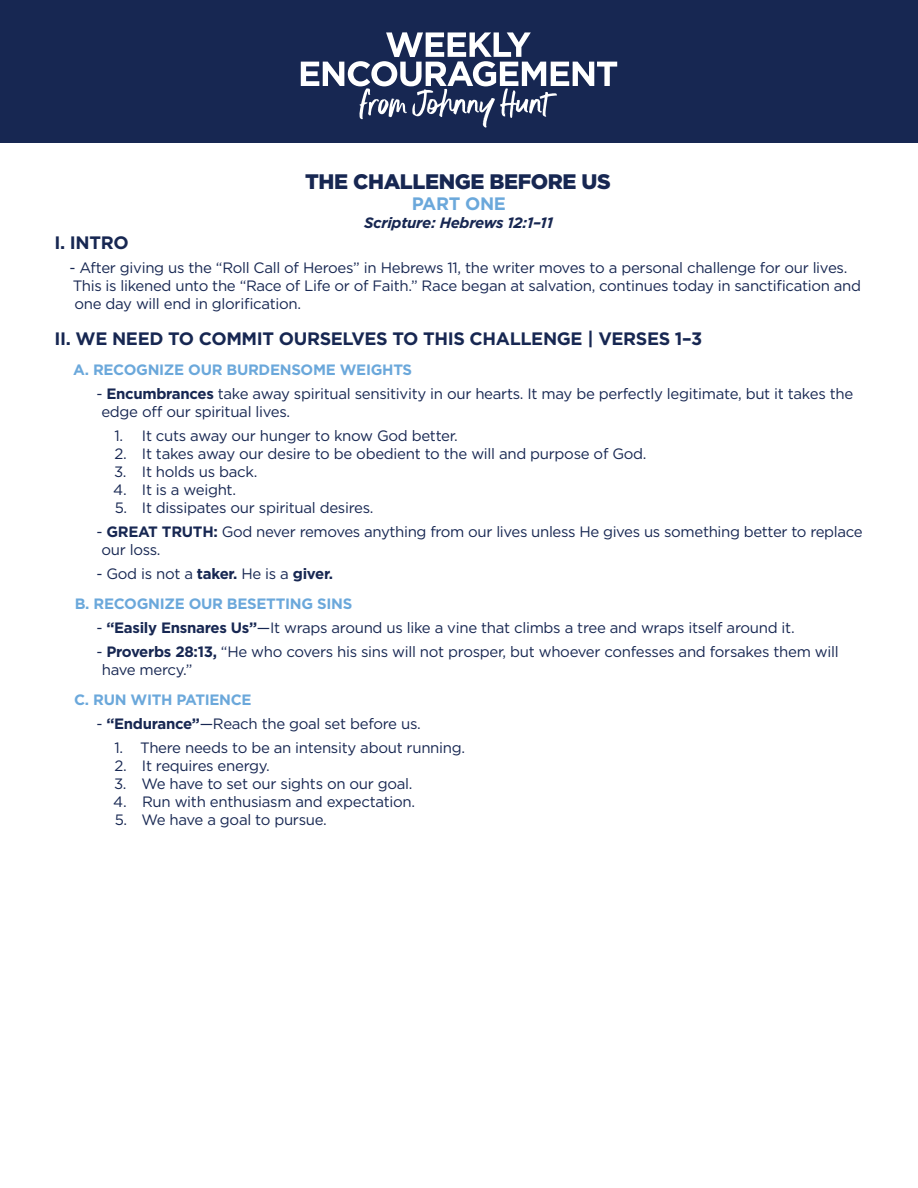
<style>
.page{position:relative;width:918px;height:1188px;background:#fff}
.page>*{position:absolute;margin:0;border:0;box-sizing:border-box;transform-origin:0 0}
.t1{font:900 21px "Gotham";letter-spacing:-.02em;color:#172752}
.t2{font:700 18px "Gotham";letter-spacing:-.02em;color:#172752}
.t3{font:700 18px "Gotham";letter-spacing:-.02em;color:#6ba8db}
.t4{font:15px/18px "Gotham";letter-spacing:-.02em;color:#172752}
.t5{font:700 15px/30px "Gotham";letter-spacing:-.02em;color:#6ba8db;text-align:center}
.t6{font:italic 700 15px "Gotham";letter-spacing:-.02em;color:#172752}
.s1{font-weight:700}
.s2{font-weight:400;color:#172752}
.s3{color:#172752}
</style>
<div class="page">
<div style="left:0;top:0;width:918px;height:143px;background:#172752"></div>
<svg style="left:301px;top:32px;width:316px;height:96px"></svg>
<h1 class="t1" style="left:305px;top:172px;width:307px">THE CHALLENGE BEFORE US</h1>
<p class="t3" style="left:412px;top:195px;width:96px">PART ONE</p>
<p class="t6" style="left:364px;top:216px;width:191px">Scripture: Hebrews 12:1–11</p>
<p class="t2" style="left:54px;top:235px;width:76px">I. INTRO</p>
<p class="t4" style="left:69px;top:260px;width:793px">- After giving us the “Roll Call of Heroes” in Hebrews 11, the writer moves to a personal challenge for our lives.<br>This is likened unto the “Race of Life or of Faith.” Race began at salvation, continues today in sanctification and one day will end in glorification.</p>
<p class="t2" style="left:54px;top:331px;width:649px">II. WE NEED TO COMMIT OURSELVES TO THIS CHALLENGE | VERSES 1–3</p>
<p class="t5" style="left:73px;top:356px;width:340px">A. RECOGNIZE OUR BURDENSOME WEIGHTS</p>
<p class="t4" style="left:101px;top:386px;width:753px;text-indent:-5px">- <span class="s1">Encumbrances</span> take away spiritual sensitivity in our hearts. It may be perfectly legitimate, but it takes the edge off our spiritual lives.</p>
<p class="t4" style="left:114px;top:428px;width:345px">1. It cuts away our hunger to know God better.</p>
<p class="t4" style="left:114px;top:446px;width:534px">2. It takes away our desire to be obedient to the will and purpose of God.</p>
<p class="t4" style="left:114px;top:464px;width:145px">3. It holds us back.</p>
<p class="t4" style="left:113px;top:482px;width:124px">4. It is a weight.</p>
<p class="t4" style="left:115px;top:500px;width:260px">5. It dissipates our spiritual desires.</p>
<p class="t4" style="left:101px;top:524px;width:763px;text-indent:-5px">- <span class="s1">GREAT TRUTH:</span> God never removes anything from our lives unless He gives us something better to replace our loss.</p>
<p class="t5" style="left:75px;top:560px;width:279px"><span class="s2">- God is not a</span> <span class="s3">taker.</span> <span class="s2">He is a</span> <span class="s3">giver.<br></span>B. RECOGNIZE OUR BESETTING SINS</p>
<p class="t4" style="left:96px;top:620px;width:700px">- <span class="s1">“Easily Ensnares Us”</span>—It wraps around us like a vine that climbs a tree and wraps itself around it.</p>
<p class="t4" style="left:102px;top:644px;width:738px;text-indent:-5px">- <span class="s1">Proverbs 28:13,</span> “He who covers his sins will not prosper, but whoever confesses and forsakes them will have mercy.”</p>
<p class="t5" style="left:74px;top:686px;width:179px">C. RUN WITH PATIENCE</p>
<p class="t4" style="left:96px;top:716px;width:326px">- <span class="s1">“Endurance”</span>—Reach the goal set before us.</p>
<p class="t4" style="left:114px;top:740px;width:352px">1. There needs to be an intensity about running.</p>
<p class="t4" style="left:114px;top:758px;width:157px">2. It requires energy.</p>
<p class="t4" style="left:114px;top:776px;width:300px">3. We have to set our sights on our goal.</p>
<p class="t4" style="left:113px;top:794px;width:303px">4. Run with enthusiasm and expectation.</p>
<p class="t4" style="left:115px;top:812px;width:214px">5. We have a goal to pursue.</p>
</div>
